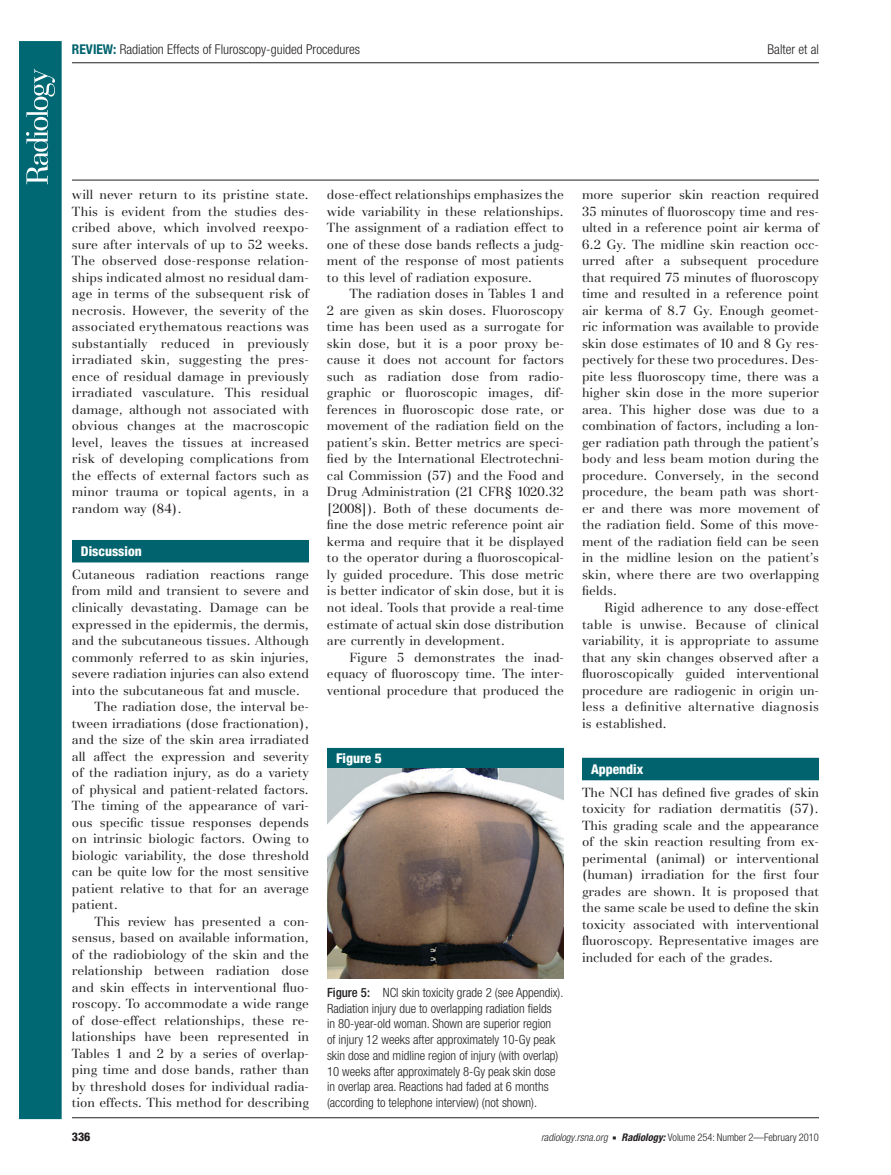
<style>
.page{position:relative;width:891px;height:1175px;background:#fff}
.page>*{position:absolute;margin:0;border:0;box-sizing:border-box;transform-origin:0 0}
.t1{font:300 condensed 13.5px "Helvetica Neue";color:#231f20}
.t2{font:800 condensed 13.5px "Helvetica Neue";color:#fff}
.t3{font:13.2px/16.5px "AT Basilia";color:#231f20;text-align:justify}
.t4{font:300 condensed 12.75px/15.8px "Helvetica Neue";color:#231f20}
.t5{font:800 condensed 12px "Helvetica Neue";color:#231f20}
.t6{font:300 condensed 10.5px "Helvetica Neue";color:#231f20}
.s1{font-weight:700;color:#00636e}
.s2{font-weight:500}
.s3{font-style:italic}
.s4{font-family:"Universal Newswith Comm Pi";font-weight:400;font-stretch:normal;font-size:6px}
.s5{font-weight:700;font-style:italic}
</style>
<div class="page">
<div style="left:19px;top:41px;width:43px;height:1078px;background:#006873;border:2px solid #006873"></div>
<svg style="left:26px;top:69px;width:29px;height:115px"></svg>
<hr style="left:72px;top:180px;width:747px;height:1px;background:#231f20">
<hr style="left:72px;top:1117px;width:747px;height:1px;background:#231f20">
<hr style="left:72px;top:62px;width:747px;height:1px;background:#231f20">
<div style="left:582px;top:757px;width:237px;height:23px;background:#00636e"></div>
<div style="left:72px;top:540px;width:237px;height:22px;background:#00636e"></div>
<div style="left:327px;top:748px;width:237px;height:21px;background:#00636e"></div>
<img style="left:327px;top:769px;width:237px;height:209px">
<p class="t1" style="left:72px;top:44px;width:290px"><span class="s1">REVIEW:</span> Radiation Effects of Fluroscopy-guided Procedures</p>
<p class="t1" style="left:768px;top:44px;width:53px">Balter et al</p>
<p class="t3" style="left:72px;top:188px;width:239px">will never return to its pristine state.<br>This is evident from the studies des&shy;cribed above, which involved reexpo&shy;sure after intervals of up to 52 weeks.<br>The observed dose-response relation&shy;ships indicated almost no residual dam&shy;age in terms of the subsequent risk of necrosis. However, the severity of the associated erythematous reactions was substantially reduced in previously irra diated skin, suggesting the pres&shy;ence of residual damage in previously irradiated vasculature. This residual damage, although not associated with obvious changes at the macroscopic level, leaves the tissues at increased risk of developing complications from the eff ects of external factors such as minor trauma or topical agents, in a random way ( 84 ).</p>
<p class="t2" style="left:81px;top:547px;width:62px">Discussion</p>
<p class="t3" style="left:72px;top:567px;width:239px">Cutaneous radiation reactions range</p>
<p class="t3" style="left:72px;top:584px;width:239px">from mild and transient to severe and</p>
<p class="t3" style="left:72px;top:600px;width:239px">clinically devastating. Damage can be</p>
<p class="t3" style="left:72px;top:617px;width:239px">expressed in the epidermis, the dermis,</p>
<p class="t3" style="left:72px;top:633px;width:239px">and the subcutaneous tissues. Although</p>
<p class="t3" style="left:72px;top:650px;width:239px">commonly referred to as skin injuries,</p>
<p class="t3" style="left:72px;top:666px;width:239px">severe radiation injuries can also extend</p>
<p class="t3" style="left:72px;top:683px;width:230px">into the subcutaneous fat and muscle.</p>
<p class="t3" style="left:94px;top:699px;width:216px">The radiation dose, the interval be-</p>
<p class="t3" style="left:72px;top:716px;width:239px">tween irradiations (dose fractionation),</p>
<p class="t3" style="left:72px;top:732px;width:239px">and the size of the skin area irradiated</p>
<p class="t3" style="left:72px;top:749px;width:239px">all affect the expression and severity</p>
<p class="t3" style="left:72px;top:765px;width:239px">of the radiation injury, as do a variety</p>
<p class="t3" style="left:72px;top:782px;width:239px">of physical and patient-related factors.</p>
<p class="t3" style="left:72px;top:798px;width:239px">The timing of the appearance of vari-</p>
<p class="t3" style="left:72px;top:815px;width:239px">ous specific tissue responses depends</p>
<p class="t3" style="left:72px;top:831px;width:239px">on intrinsic biologic factors. Owing to</p>
<p class="t3" style="left:72px;top:848px;width:239px">biologic variability, the dose threshold</p>
<p class="t3" style="left:72px;top:864px;width:239px">can be quite low for the most sensitive</p>
<p class="t3" style="left:72px;top:881px;width:239px">patient relative to that for an average</p>
<p class="t3" style="left:72px;top:897px;width:48px">patient.</p>
<p class="t3" style="left:94px;top:914px;width:216px">This review has presented a con-</p>
<p class="t3" style="left:72px;top:930px;width:239px">sensus, based on available information,</p>
<p class="t3" style="left:72px;top:947px;width:239px">of the radiobiology of the skin and the</p>
<p class="t3" style="left:72px;top:963px;width:239px">relationship between radiation dose</p>
<p class="t3" style="left:72px;top:980px;width:239px">and skin effects in interventional fluo-</p>
<p class="t3" style="left:72px;top:996px;width:238px">roscopy. To accommodate a wide range</p>
<p class="t3" style="left:72px;top:1013px;width:239px">of dose-effect relationships, these re-</p>
<p class="t3" style="left:72px;top:1029px;width:239px">lationships have been represented in</p>
<p class="t3" style="left:72px;top:1046px;width:238px">Tables 1 and 2 by a series of overlap-</p>
<p class="t3" style="left:72px;top:1062px;width:239px">ping time and dose bands, rather than</p>
<p class="t3" style="left:72px;top:1079px;width:239px">by threshold doses for individual radia-</p>
<p class="t3" style="left:72px;top:1095px;width:239px">tion effects. This method for describing</p>
<p class="t3" style="left:327px;top:188px;width:239px">dose-effect relationships emphasizes the wide variability in these relationships.<br>The assignment of a radiation effect to one of these dose bands reflects a judg&shy;ment of the response of most patients to this level of radiation exposure.</p>
<p class="t3" style="left:327px;top:287px;width:239px;text-indent:23px">The radiation doses in Tables 1 and 2 are given as skin doses. Fluoroscopy time has been used as a surrogate for skin dose, but it is a poor proxy be&shy;cause it does not account for factors such as radiation dose from radio&shy;graphic or fluoroscopic images, dif&shy;ferences in fluoroscopic dose rate, or movement of the radiation field on the patient’s skin. Better metrics are speci&shy;fied by the International Electrotechni&shy;cal Commission ( 57 ) and the Food and Drug Administration (21 CFR§ 1020.32 [2008]). Both of these documents de&shy;fine the dose metric reference point air kerma and require that it be displayed to the operator during a fluoroscopical&shy;ly guided procedure. This dose metric is better indicator of skin dose, but it is not ideal. Tools that provide a real-time estimate of actual skin dose distribution are currently in development.</p>
<p class="t3" style="left:327px;top:650px;width:239px;text-indent:23px">Figure 5 demonstrates the inad&shy;equacy of fluoroscopy time. The inter&shy;ventional procedure that produced the</p>
<p class="t2" style="left:336px;top:753px;width:47px">Figure 5</p>
<p class="t4" style="left:327px;top:985px;width:238px"><span class="s2">Figure 5:</span> NCI skin toxicity grade 2 (see Appendix).<br>Radiation injury due to overlapping radiation fields<br>in 80-year-old woman. Shown are superior region<br>of injury 12 weeks after approximately 10-Gy peak skin dose and midline region of injury (with overlap)<br>10 weeks after approximately 8-Gy peak skin dose in overlap area. Reactions had faded at 6 months (according to telephone interview) (not shown).</p>
<p class="t3" style="left:582px;top:188px;width:239px">more superior skin reaction required 35 minutes of fluoroscopy time and res&shy;ulted in a reference point air kerma of 6.2 Gy. The midline skin reaction occ&shy;urred after a subsequent procedure that required 75 minutes of fluoroscopy time and resulted in a reference point air kerma of 8.7 Gy. Enough geomet&shy;ric information was available to provide skin dose estimates of 10 and 8 Gy res&shy;pectively for these two procedures. Des&shy;pite less fluoroscopy time, there was a higher skin dose in the more superior area. This higher dose was due to a combination of factors, including a lon&shy;ger radiation path through the patient’s body and less beam motion during the procedure. Conversely, in the second procedure, the beam path was short&shy;er and there was more movement of the radiation field. Some of this move&shy;ment of the radiation field can be seen in the midline lesion on the patient’s skin, where there are two overlapping fields.</p>
<p class="t3" style="left:582px;top:600px;width:239px;text-indent:22px">Rigid adherence to any dose-effect table is unwise. Because of clinical variability, it is appropriate to assume that any skin changes observed after a fluoroscopically guided interventional procedure are radiogenic in origin un&shy;less a definitive alternative diagnosis is established.</p>
<p class="t2" style="left:591px;top:764px;width:54px">Appendix</p>
<p class="t3" style="left:582px;top:785px;width:239px">The NCI has defined five grades of skin toxicity for radiation dermatitis (57).<br>This grading scale and the app earance of the skin reaction resulting from ex&shy;p erimental (animal) or interventional (human) irradiation for the first four grades are shown. It is proposed that the same scale be used to define the skin toxicity associated with interventional fluoroscopy. Representative images are included for each of the grades.</p>
<p class="t5" style="left:72px;top:1131px;width:20px">336</p>
<p class="t6" style="left:541px;top:1133px;width:279px"><span class="s3">radiology.rsna.org</span> <span class="s4">n</span> <span class="s5">Radiology:</span> Volume 254: Number 2—February 2010</p>
</div>
